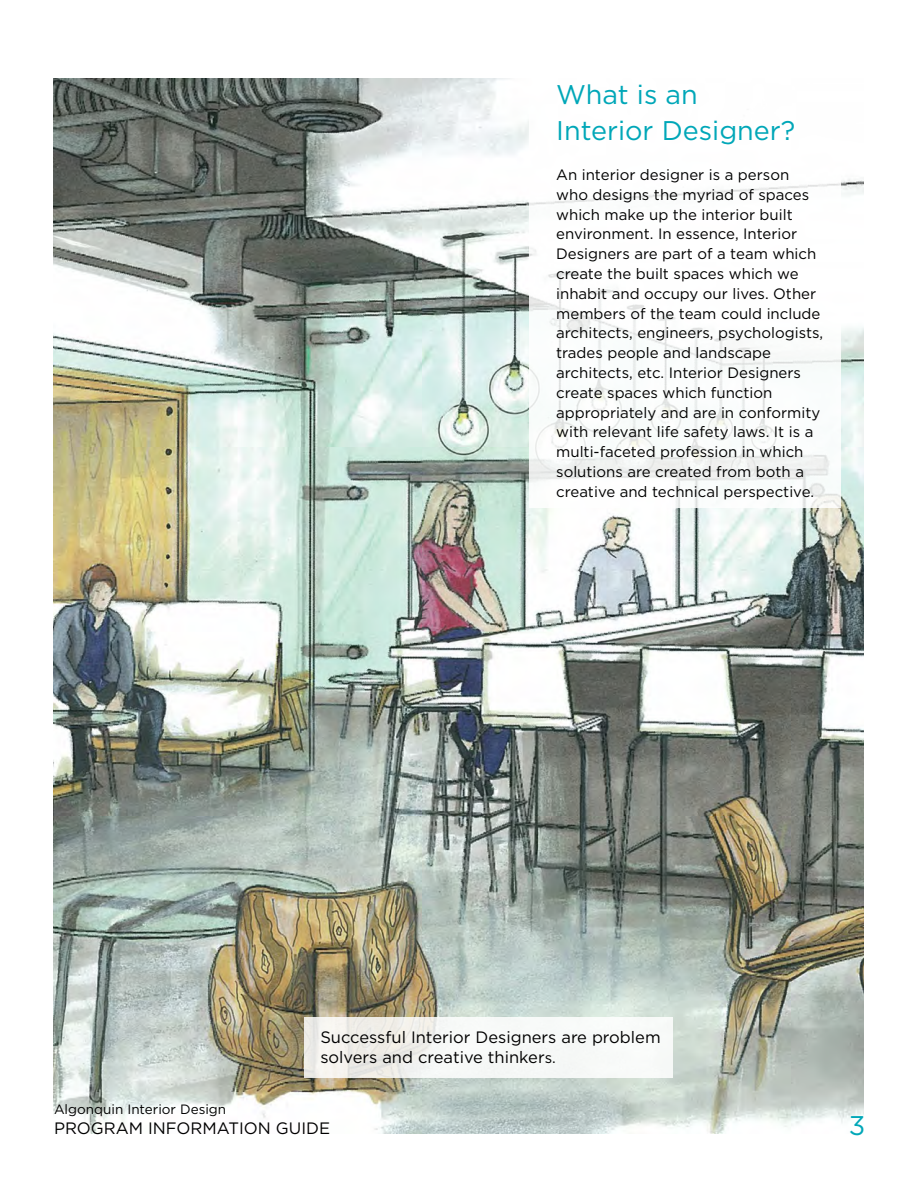
<style>
.page{position:relative;width:918px;height:1188px;background:#fff}
.page>*{position:absolute;margin:0;border:0;box-sizing:border-box;transform-origin:0 0}
.t1{font:27px/36px "Gotham";color:#00a7b8}
.t2{font:16.5px/19.8px "Gotham";color:#000}
.t3{font:15px/19.8px "Gotham";color:#000}
.t4{font:13.5px "Gotham";color:#000}
.s1{font-size:15px}
</style>
<div class="page">
<img style="left:53px;top:78px;width:811px;height:1056px">
<div style="left:529px;top:40px;width:312px;height:468px;background:#fff"></div>
<div style="left:304px;top:1017px;width:369px;height:61px;background:linear-gradient(to right,#efede9,#fafdfd)"></div>
<h1 class="t1" style="left:556px;top:76px;width:241px">What is an<br>Interior Designer?</h1>
<p class="t3" style="left:556px;top:164px;width:269px">An interior designer is a person who designs the myriad of spaces which make up the interior built environment. In essence, Interior Designers are part of a team which create the built spaces which we inhabit and occupy our lives. Other members of the team could include architects, engineers, psychologists, trades people and landscape architects, etc. Interior Designers create spaces which function appropriately and are in conformity with relevant life safety laws. It is a multi-faceted profession in which solutions are created from both a creative and technical perspective.</p>
<p class="t2" style="left:320px;top:1027px;width:342px">Successful Interior Designers are problem solvers and creative thinker<span class="s1">s.</span></p>
<p class="t4" style="left:54px;top:1101px;width:174px">Algonquin Interior Design</p>
<p class="t2" style="left:54px;top:1118px;width:278px">PROGRAM INFORMATION GUIDE</p>
<h1 class="t1" style="left:849px;top:1107px;width:18px">3</h1>
</div>
